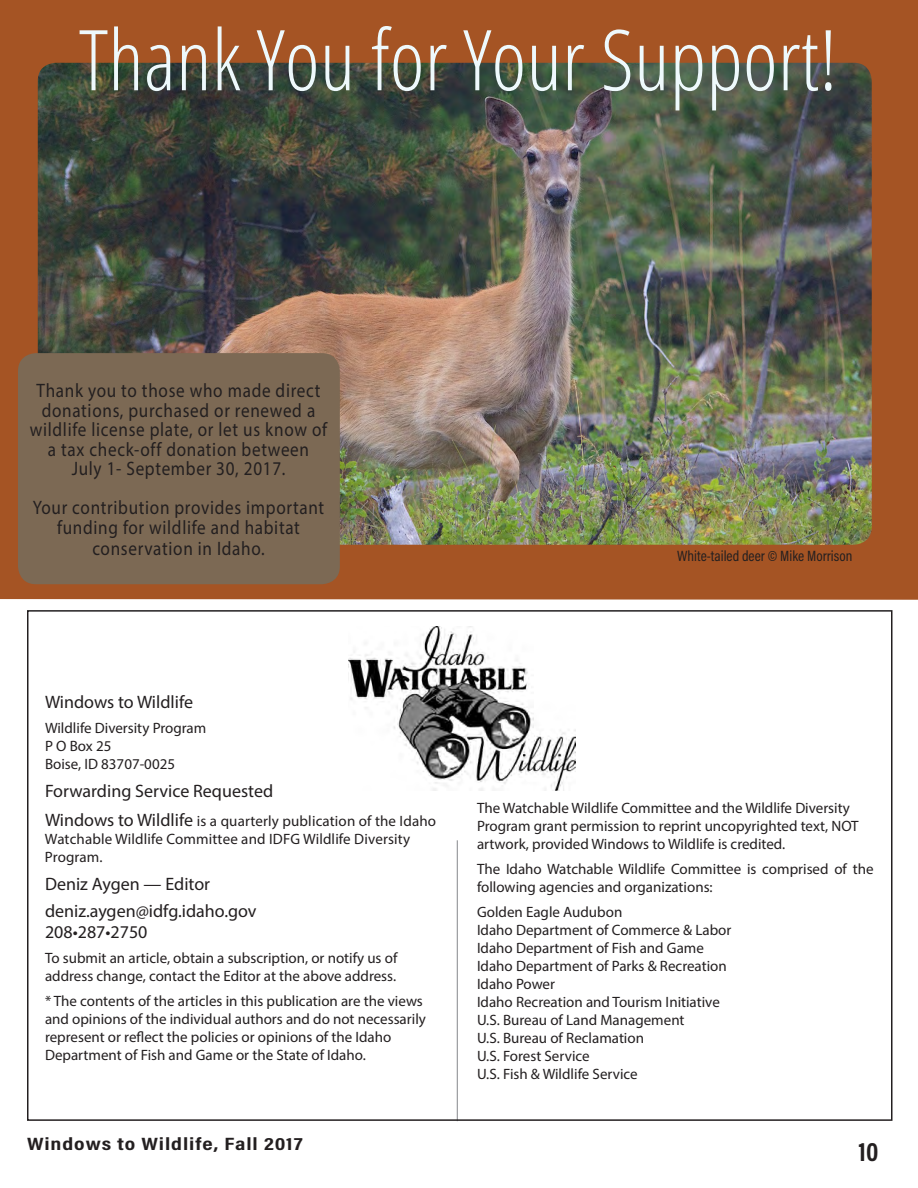
<style>
.page{position:relative;width:918px;height:1188px;background:#fff}
.page>*{position:absolute;margin:0;border:0;box-sizing:border-box;transform-origin:0 0}
.t1{font:300 condensed 84px "Open Sans";color:#eef9fc}
.t2{font:700 27px "Acumin Pro Cond";color:#231f20}
.t3{font:19.5px/19.5px "Myriad Pro";letter-spacing:.04em;color:#231f20;text-align:center;scale:.88 1}
.t4{font:18px/21px "Myriad Pro";color:#231f20}
.t5{font:700 18px "Acumin Pro Cond";letter-spacing:.04em;color:#231f20;scale:1.3 1}
.t6{font:15px/18px "Myriad Pro";color:#231f20}
.Body_text_paragraph{font:15px "Acumin Pro Cond";color:#231f20}
.s1{font-size:18px}
</style>
<div class="page">
<div style="left:0;top:0;width:918px;height:600px;background:#a55424"></div>
<hr style="left:457px;top:840px;width:1px;height:281px;background:#939598">
<img style="left:349px;top:627px;width:226px;height:164px">
<img style="left:38px;top:63px;width:834px;height:482px">
<div style="left:18px;top:353px;width:322px;height:231px;background:#7c6954;border-radius:18px"></div>
<p class="t1" style="left:79px;top:3px;width:760px">Thank You for Your Support!</p>
<p class="t3" style="left:30px;top:381px;width:339px">Thank you to those who made direct donations, purchased or renewed a wildlife license plate, or let us know of a tax check-off donation between<br>July 1- September 30, 2017.</p>
<p class="t3" style="left:33px;top:497px;width:333px;line-height:20.2px">Your contribution provides important funding for wildlife and habitat conservation in Idaho.</p>
<p class="Body_text_paragraph" style="left:677px;top:547px;width:177px">White-tailed deer © Mike Morrison</p>
<p class="t4" style="left:45px;top:692px;width:150px">Windows to Wildlife</p>
<p class="t6" style="left:45px;top:719px;width:163px">Wildlife Diversity Program<br>P O Box 25<br>Boise, ID 83707-0025</p>
<p class="t4" style="left:45px;top:781px;width:230px">Forwarding Service Requested</p>
<p class="t6" style="left:45px;top:812px;width:393px"><span class="s1">Windows to Wildlife</span> is a quarterly publication of the Idaho<br>Watchable Wildlife Committee and IDFG Wildlife Diversity<br>Program.</p>
<p class="t4" style="left:45px;top:873px;width:167px">Deniz Aygen — Editor</p>
<p class="t4" style="left:45px;top:901px;width:213px">deniz.aygen@idfg.idaho.gov<br>208•287•2750</p>
<p class="t6" style="left:45px;top:949px;width:354px">To submit an article, obtain a subscription, or notify us of address change, contact the Editor at the above address.</p>
<p class="t6" style="left:45px;top:992px;width:382px">* The contents of the articles in this publication are the views and opinions of the individual authors and do not necessarily represent or reflect the policies or opinions of the Idaho Department of Fish and Game or the State of Idaho.</p>
<p class="t6" style="left:477px;top:799px;width:383px">The Watchable Wildlife Committee and the Wildlife Diversity<br>Program grant permission to reprint uncopyrighted text, NOT artwork, provided Windows to Wildlife is credited.</p>
<p class="t6" style="left:477px;top:860px;width:398px">The Idaho Watchable Wildlife Committee is comprised of the following agencies and organizations:</p>
<p class="t6" style="left:477px;top:902px;width:256px">Golden Eagle Audubon<br>Idaho Department of Commerce &amp; Labor<br>Idaho Department of Fish and Game<br>Idaho Department of Parks &amp; Recreation<br>Idaho Power<br>Idaho Recreation and Tourism Initiative<br>U.S. Bureau of Land Management<br>U.S. Bureau of Reclamation<br>U.S. Forest Service<br>U.S. Fish &amp; Wildlife Service</p>
<p class="t5" style="left:27px;top:1132px;width:214px">Windows to Wildlife, Fall 2017</p>
<p class="t2" style="left:859px;top:1133px;width:21px">10</p>
</div>
